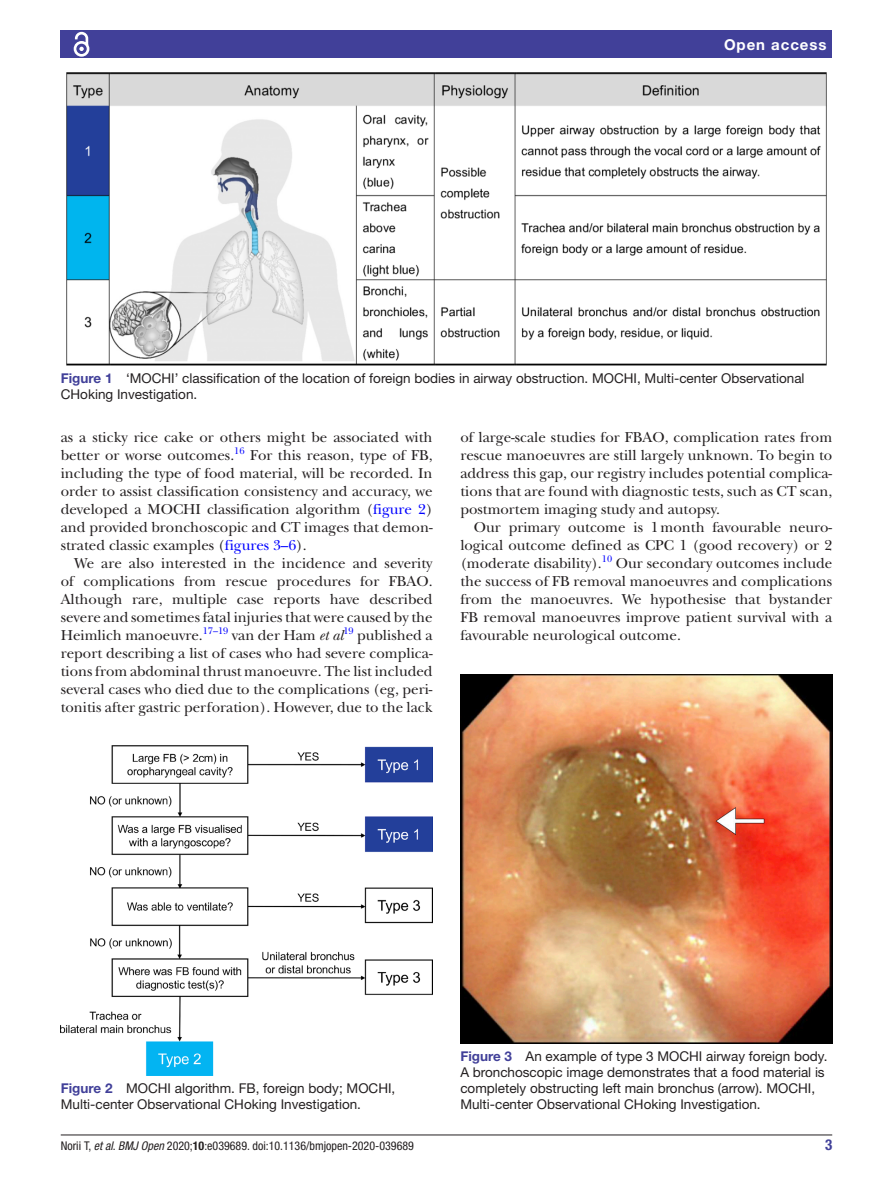
<style>
.page{position:relative;width:893px;height:1191px;background:#fff}
.page>*{position:absolute;margin:0;border:0;box-sizing:border-box;transform-origin:0 0}
.t1{font:15px/18px "New Baskerville";color:#231f20;text-align:justify}
.t2{font:700 15px "Helvetica Neue LT Std";letter-spacing:.065em;color:#fff}
.t3{font:700 condensed 15px "Helvetica Neue LT Std";color:#414099}
.t4{font:13.5px/16.2px "Helvetica Neue LT Std";color:#231f20}
.t5{font:condensed 12px "Helvetica Neue LT Std";color:#231f20}
.t6{font:9.9px "New Baskerville";color:#00f}
.s1{font-weight:700;color:#414099}
.s2{color:#00f}
.s3{font-style:italic}
.s4{font-weight:700}
</style>
<div class="page">
<hr style="left:61px;top:1134px;width:771px;height:1px;background:#231f20">
<div style="left:61px;top:31px;width:771px;height:27px;background:#414099"></div>
<svg style="left:73px;top:31px;width:17px;height:26px"></svg>
<img style="left:67px;top:73px;width:759px;height:292px">
<img style="left:61px;top:745px;width:372px;height:330px">
<img style="left:460px;top:675px;width:372px;height:368px">
<p class="t2" style="left:724px;top:35px;width:104px">Open access</p>
<p class="t4" style="left:61px;top:370px;width:745px"><span class="s1">Figure 1</span> ‘MOCHI’ classification of the location of foreign bodies in airway obstruction. MOCHI, Multi-center Observational<br>CHoking Investigation.</p>
<p class="t1" style="left:61px;top:428px;width:373px">as a sticky rice cake or others might be associated with better or worse outcomes.</p>
<p class="t6" style="left:234px;top:444px;width:12px">16</p>
<p class="t1" style="left:61px;top:446px;width:373px;text-indent:189px">For this reason, type of FB, including the type of food material, will be recorded. In order to assist classification consistency and accuracy, we developed a MOCHI classification algorithm (<span class="s2">figure 2</span>) and provided bronchoscopic and CT images that demon&shy;strated classic examples (<span class="s2">figures 3–6</span>).</p>
<p class="t1" style="left:61px;top:554px;width:373px;text-indent:14px">We are also interested in the incidence and severity of complications from rescue procedures for FBAO.<br>Although rare, multiple case reports have described severe and sometimes fatal injuries that were caused by the Heimlich manoeuvre.</p>
<p class="t6" style="left:203px;top:624px;width:27px">17–19</p>
<p class="t1" style="left:232px;top:626px;width:113px">van der Ham <span class="s3">et al</span></p>
<p class="t6" style="left:343px;top:624px;width:12px">19</p>
<p class="t1" style="left:61px;top:626px;width:373px;text-indent:296px">published a report describing a list of cases who had severe complica&shy;tions from abdominal thrust manoeuvre. The list included several cases who died due to the complications (eg, peri&shy;tonitis after gastric perforation). However, due to the lack</p>
<p class="t1" style="left:460px;top:428px;width:373px">of large-scale studies for FBAO, complication rates from rescue manoeuvres are still largely unknown. To begin to address this gap, our registry includes potential complica&shy;tions that are found with diagnostic tests, such as CT scan, postmortem imaging study and autopsy.</p>
<p class="t1" style="left:460px;top:518px;width:373px;text-indent:14px">Our primary outcome is 1month favourable neuro&shy;logical outcome defined as CPC 1 (good recovery) or 2 (moderate disability).</p>
<p class="t6" style="left:602px;top:552px;width:12px">10</p>
<p class="t1" style="left:460px;top:554px;width:373px;text-indent:156px">Our secondary outcomes include the success of FB removal manoeuvres and complications from the manoeuvres. We hypothesise that bystander FB removal manoeuvres improve patient survival with a favourable neurological outcome.</p>
<p class="t4" style="left:61px;top:1080px;width:336px"><span class="s1">Figure 2</span> MOCHI algorithm. FB, foreign body; MOCHI,<br>Multi-center Observational CHoking Investigation.</p>
<p class="t4" style="left:460px;top:1047px;width:369px"><span class="s1">Figure 3</span> An example of type 3 MOCHI airway foreign body.<br>A bronchoscopic image demonstrates that a food material is completely obstructing left main bronchus (arrow). MOCHI, Multi-center Observational CHoking Investigation.</p>
<p class="t5" style="left:61px;top:1138px;width:355px">Norii T, <span class="s3">et al</span>. <span class="s3">BMJ Open</span> 2020;<span class="s4">10</span>:e039689. doi:10.1136/bmjopen-2020-039689</p>
<p class="t3" style="left:825px;top:1135px;width:9px">3</p>
</div>
